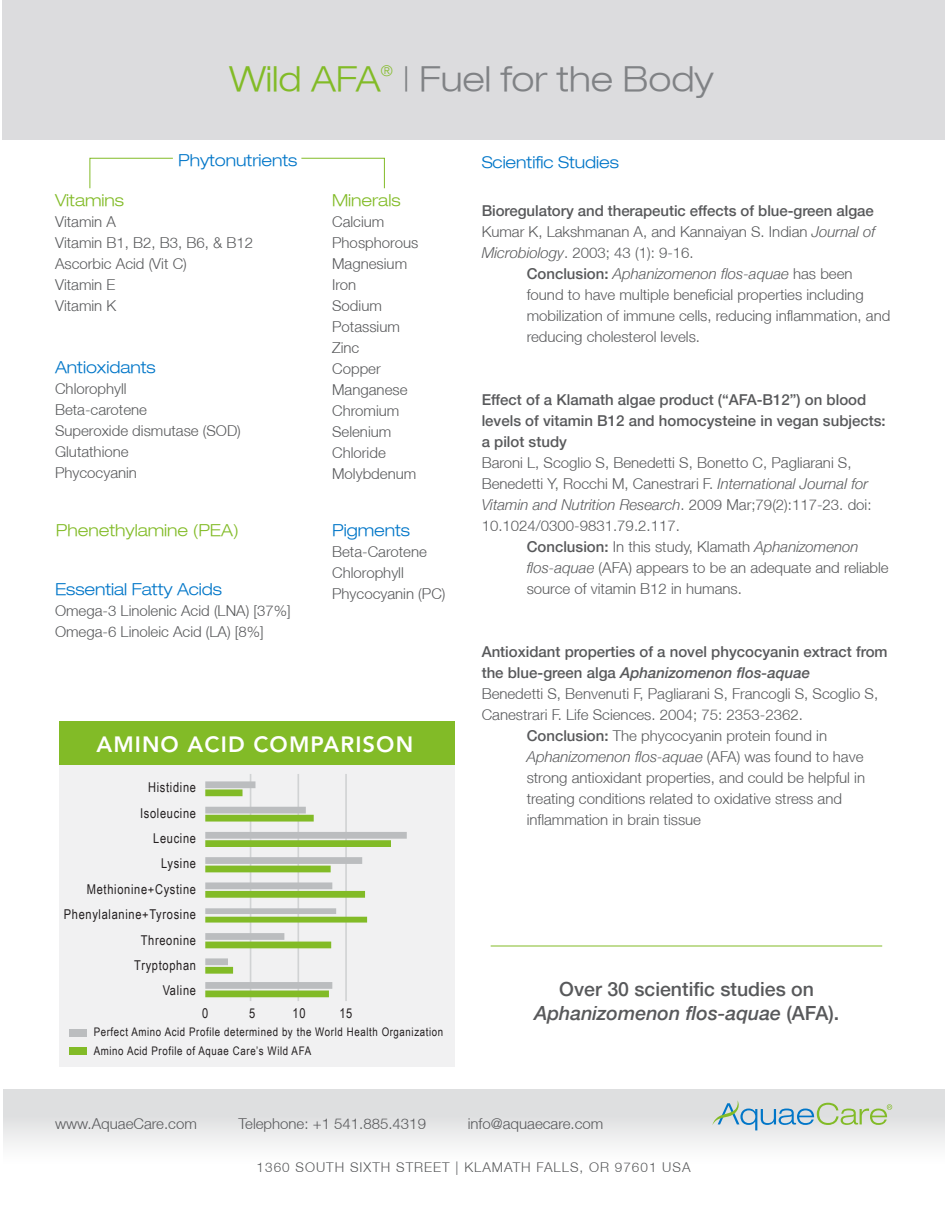
<style>
.page{position:relative;width:945px;height:1215px;background:#fff}
.page>*{position:absolute;margin:0;border:0;box-sizing:border-box;transform-origin:0 0}
.t1{font:300 expanded 34.5px "Helvetica Neue LT";color:#808285}
.t2{font:300 expanded 34.5px "Helvetica Neue LT";color:#82bb27}
.t3{font:800 22.05px "Avenir LT Std";letter-spacing:.05em;color:#fff}
.t4{font:500 19.5px/24px "Helvetica Neue LT";color:#58595b;text-align:center}
.t5{font:300 expanded 16.5px "Helvetica Neue LT";letter-spacing:-.005em;color:#0076c8}
.t6{font:300 expanded 16.5px "Helvetica Neue LT";letter-spacing:-.005em;color:#82bb27}
.t7{font:300 15px/21px "Helvetica Neue LT";color:#58595b}
.t8{font:500 15px/21px "Helvetica Neue LT";color:#58595b}
.t9{font:italic 300 15px "Helvetica Neue LT";color:#58595b}
.t10{font:italic 500 15px "Helvetica Neue LT";color:#58595b}
.t11{font:300 expanded 15px "Helvetica Neue LT";color:#82bb27}
.t12{font:13.5px/25.3px "Arial Narrow";letter-spacing:.05em;color:#231f20;text-align:right}
.t13{font:300 13.5px "Helvetica Neue LT";letter-spacing:.075em;color:#58595b}
.t14{font:11.85px/18.6px "Arial Narrow";letter-spacing:.05em;color:#231f20}
.s1{font-style:italic}
.s2{font-weight:500;font-style:normal}
.s3{font-style:normal}
.s4{font-weight:500}
</style>
<div class="page">
<div style="left:2px;top:0;width:943px;height:140px;background:#dcdcde"></div>
<div style="left:3px;top:1089px;width:942px;height:125px;background:linear-gradient(to bottom,#dbddde,#fff)"></div>
<hr style="left:491px;top:946px;width:391px;height:1px;background:#82bb27">
<svg style="left:89px;top:158px;width:84px;height:31px"></svg>
<svg style="left:301px;top:158px;width:84px;height:31px"></svg>
<svg style="left:712px;top:1100px;width:180px;height:30px;background:#c2d3cf"></svg>
<div style="left:59px;top:732px;width:396px;height:335px;background:#f1f1f2"></div>
<hr style="left:250px;top:774px;width:1px;height:227px;background:#d1d3d4">
<hr style="left:345px;top:774px;width:2px;height:227px;background:#d1d3d4">
<hr style="left:297px;top:774px;width:2px;height:227px;background:#d1d3d4">
<div style="left:59px;top:722px;width:396px;height:43px;background:#82bb27"></div>
<div style="left:205px;top:781px;width:50px;height:7px;background:#bbbdbf"></div>
<div style="left:205px;top:789px;width:38px;height:7px;background:#82bb27"></div>
<div style="left:205px;top:815px;width:109px;height:7px;background:#82bb27"></div>
<div style="left:205px;top:807px;width:101px;height:7px;background:#bbbdbf"></div>
<div style="left:205px;top:840px;width:186px;height:7px;background:#82bb27"></div>
<div style="left:205px;top:832px;width:202px;height:7px;background:#bbbdbf"></div>
<div style="left:205px;top:891px;width:160px;height:7px;background:#82bb27"></div>
<div style="left:205px;top:882px;width:127px;height:7px;background:#bbbdbf"></div>
<div style="left:205px;top:917px;width:162px;height:6px;background:#82bb27"></div>
<div style="left:205px;top:908px;width:131px;height:6px;background:#bbbdbf"></div>
<div style="left:205px;top:942px;width:126px;height:6px;background:#82bb27"></div>
<div style="left:205px;top:933px;width:79px;height:7px;background:#bbbdbf"></div>
<div style="left:205px;top:967px;width:28px;height:7px;background:#82bb27"></div>
<div style="left:205px;top:958px;width:23px;height:7px;background:#bbbdbf"></div>
<div style="left:205px;top:991px;width:124px;height:6px;background:#82bb27"></div>
<div style="left:205px;top:982px;width:127px;height:7px;background:#bbbdbf"></div>
<div style="left:205px;top:866px;width:126px;height:6px;background:#82bb27"></div>
<div style="left:205px;top:857px;width:157px;height:7px;background:#bbbdbf"></div>
<div style="left:70px;top:1029px;width:17px;height:7px;background:#bbbdbf"></div>
<div style="left:70px;top:1047px;width:17px;height:7px;background:#82bb27"></div>
<h1 class="t2" style="left:229px;top:58px;width:153px">Wild AFA</h1>
<p class="t11" style="left:381px;top:61px;width:13px">®</p>
<h1 class="t1" style="left:402px;top:58px;width:313px">| Fuel for the Body</h1>
<p class="t5" style="left:178px;top:150px;width:121px">Phytonutrients</p>
<p class="t6" style="left:55px;top:191px;width:70px">Vitamins</p>
<p class="t7" style="left:55px;top:211px;width:200px">Vitamin A<br>Vitamin B1, B2, B3, B6, &amp; B12<br>Ascorbic Acid (Vit C)<br>Vitamin E<br>Vitamin K</p>
<p class="t5" style="left:55px;top:357px;width:102px">Antioxidants</p>
<p class="t7" style="left:55px;top:378px;width:187px">Chlorophyll<br>Beta-carotene<br>Superoxide dismutase (SOD)<br>Glutathione<br>Phycocyanin</p>
<p class="t6" style="left:56px;top:520px;width:185px">Phenethylamine (PEA)</p>
<p class="t5" style="left:55px;top:580px;width:169px">Essential Fatty Acids</p>
<p class="t7" style="left:55px;top:600px;width:237px">Omega-3 Linolenic Acid (LNA) [37%]<br>Omega-6 Linoleic Acid (LA) [8%]</p>
<p class="t6" style="left:332px;top:191px;width:70px">Minerals</p>
<p class="t7" style="left:332px;top:211px;width:88px">Calcium<br>Phosphorous<br>Magnesium<br>Iron<br>Sodium<br>Potassium<br>Zinc<br>Copper<br>Manganese<br>Chromium<br>Selenium<br>Chloride<br>Molybdenum</p>
<p class="t5" style="left:332px;top:520px;width:79px">Pigments</p>
<p class="t7" style="left:332px;top:541px;width:115px">Beta-Carotene<br>Chlorophyll<br>Phycocyanin (PC)</p>
<h2 class="t3" style="left:96px;top:731px;width:318px">AMINO ACID COMPARISON</h2>
<p class="t12" style="left:64px;top:774px;width:134px">Histidine<br>Isoleucine<br>Leucine<br>Lysine<br>Methionine+Cystine<br>Phenylalanine+Tyrosine<br>Threonine<br>Tryptophan<br>Valine</p>
<p class="t12" style="left:202px;top:1000px;width:8px">0</p>
<p class="t12" style="left:249px;top:1000px;width:8px">5</p>
<p class="t12" style="left:293px;top:1000px;width:15px">10</p>
<p class="t12" style="left:339px;top:1000px;width:15px">15</p>
<p class="t14" style="left:94px;top:1022px;width:351px">Perfect Amino Acid Profile determined by the World Health Organization<br>Amino Acid Profile of Aquae Care’s Wild AFA</p>
<p class="t5" style="left:482px;top:152px;width:139px">Scientific Studies</p>
<p class="t8" style="left:482px;top:200px;width:394px">Bioregulatory and therapeutic effects of blue-green algae</p>
<p class="t7" style="left:482px;top:221px;width:395px">Kumar K, Lakshmanan A, and Kannaiyan S. Indian <span class="s1">Journal of</span></p>
<p class="t7" style="left:482px;top:242px;width:214px"><span class="s1">Microbiology</span>. 2003; 43 (1): 9-16.</p>
<p class="t9" style="left:527px;top:265px;width:327px"><span class="s2">Conclusion:</span> Aphanizomenon flos-aquae <span class="s3">has been</span></p>
<p class="t7" style="left:527px;top:284px;width:339px">found to have multiple beneficial properties including</p>
<p class="t7" style="left:527px;top:305px;width:365px">mobilization of immune cells, reducing inflammation, and</p>
<p class="t7" style="left:527px;top:326px;width:175px">reducing cholesterol levels.</p>
<p class="t8" style="left:482px;top:389px;width:406px">Effect of a Klamath algae product (“AFA-B12”) on blood levels of vitamin B12 and homocysteine in vegan subjects: a pilot study</p>
<p class="t7" style="left:482px;top:452px;width:391px">Baroni L, Scoglio S, Benedetti S, Bonetto C, Pagliarani S, Benedetti Y, Rocchi M, Canestrari F. <span class="s1">International Journal for Vitamin and Nutrition Research</span>. 2009 Mar;79(2):117-23. doi:<br>10.1024/0300-9831.79.2.117.</p>
<p class="t7" style="left:527px;top:536px;width:364px"><span class="s4">Conclusion:</span> In this study, Klamath <span class="s1">Aphanizomenon flos-aquae</span> (AFA) appears to be an adequate and reliable source of vitamin B12 in humans.</p>
<p class="t8" style="left:482px;top:641px;width:408px">Antioxidant properties of a novel phycocyanin extract from</p>
<p class="t10" style="left:482px;top:664px;width:330px"><span class="s3">the blue-green alga</span> Aphanizomenon flos-aquae</p>
<p class="t7" style="left:482px;top:683px;width:398px">Benedetti S, Benvenuti F, Pagliarani S, Francogli S, Scoglio S,</p>
<p class="t7" style="left:482px;top:704px;width:323px">Canestrari F. Life Sciences. 2004; 75: 2353-2362.</p>
<p class="t7" style="left:527px;top:725px;width:302px"><span class="s4">Conclusion:</span> The phycocyanin protein found in</p>
<p class="t9" style="left:527px;top:748px;width:338px">Aphanizomenon flos-aquae <span class="s3">(AFA) was found to have</span></p>
<p class="t7" style="left:527px;top:767px;width:340px">strong antioxidant properties, and could be helpful in</p>
<p class="t7" style="left:527px;top:788px;width:317px">treating conditions related to oxidative stress and</p>
<p class="t7" style="left:527px;top:809px;width:176px">inflammation in brain tissue</p>
<h3 class="t4" style="left:534px;top:977px;width:307px">Over 30 scientific studies on<br><span class="s1">Aphanizomenon flos-aquae</span> (AFA).</h3>
<p class="t7" style="left:55px;top:1113px;width:143px">www.AquaeCare.com</p>
<p class="t7" style="left:239px;top:1113px;width:189px">Telephone: +1 541.885.4319</p>
<p class="t7" style="left:468px;top:1113px;width:137px">info@aquaecare.com</p>
<p class="t13" style="left:257px;top:1159px;width:435px">1360 SOUTH SIXTH STREET | KLAMATH FALLS, OR 97601 USA</p>
</div>
